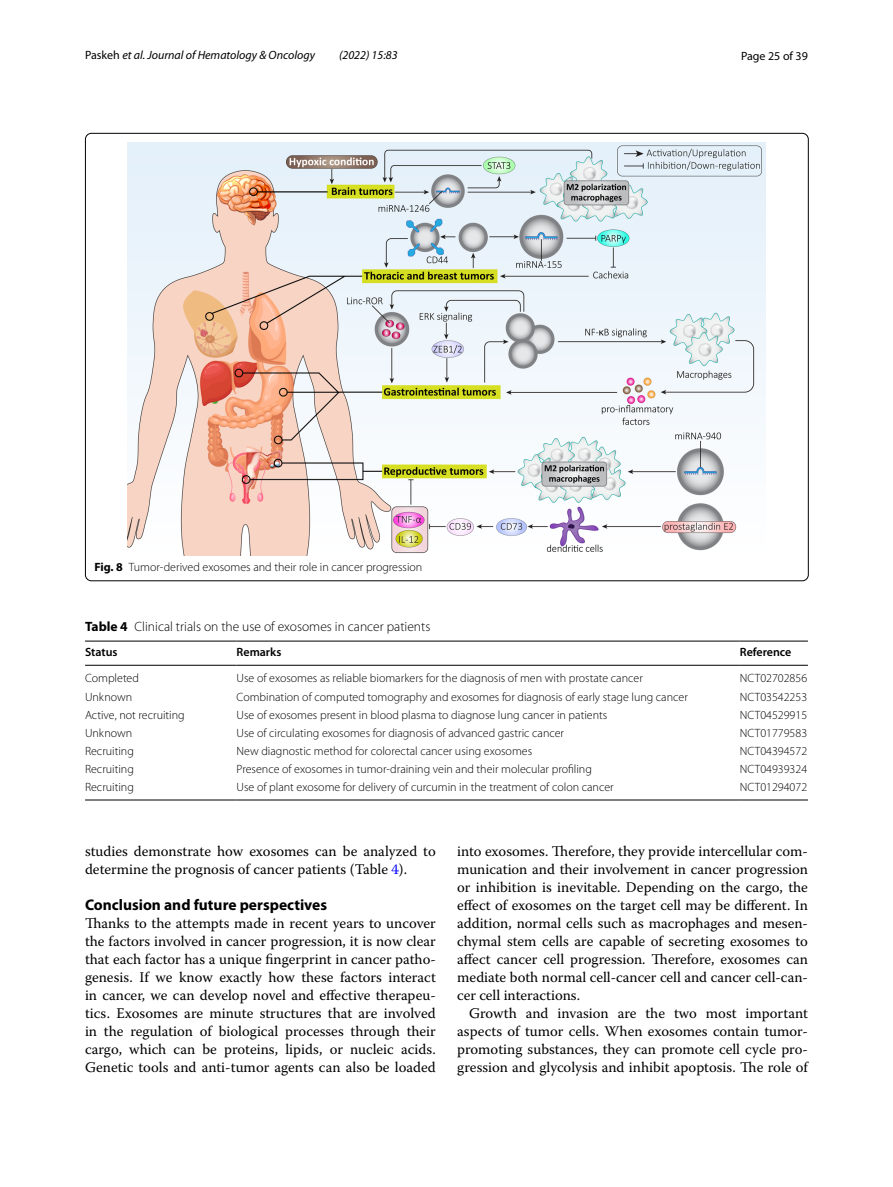
<style>
.page{position:relative;width:893px;height:1187px;background:#fff}
.page>*{position:absolute;margin:0;border:0;box-sizing:border-box;transform-origin:0 0}
.t1{font:700 15.45px "Myriad Pro";color:#000}
.t2{font:14.7px/18px "Warnock Pro";color:#000;text-align:justify}
.t3{font:300 13.5px "Myriad Pro";color:#000}
.t4{font:300 12px "Myriad Pro";color:#000}
.t5{font:italic 12px "Myriad Pro";color:#000}
.t6{font:600 12px "Myriad Pro";color:#000}
.t7{font:12px "Myriad Pro";color:#000}
.s1{font-style:normal}
.s2{font-weight:700}
.s3{color:#00f}
</style>
<div class="page">
<img style="left:128px;top:142px;width:638px;height:414px">
<hr style="left:85px;top:640px;width:152px;height:1px;background:#000">
<hr style="left:85px;top:665px;width:152px;height:1px;background:#000">
<hr style="left:237px;top:640px;width:503px;height:1px;background:#000">
<hr style="left:237px;top:665px;width:503px;height:1px;background:#000">
<hr style="left:740px;top:640px;width:68px;height:1px;background:#000">
<hr style="left:740px;top:665px;width:68px;height:1px;background:#000">
<hr style="left:85px;top:799px;width:152px;height:1px;background:#000">
<hr style="left:237px;top:799px;width:503px;height:1px;background:#000">
<hr style="left:740px;top:799px;width:68px;height:1px;background:#000">
<p class="t5" style="left:85px;top:48px;width:231px"><span class="s1">Paskeh</span> et al. Journal of Hematology &amp; Oncology</p>
<p class="t5" style="left:339px;top:48px;width:60px">(2022) 15:83</p>
<p class="t7" style="left:741px;top:48px;width:68px">Page 25 of 39</p>
<p class="t4" style="left:94px;top:560px;width:329px"><span class="s2">Fig. 8</span> Tumor-derived exosomes and their role in cancer progression</p>
<p class="t3" style="left:85px;top:619px;width:347px"><span class="s2">Table 4</span> Clinical trials on the use of exosomes in cancer patients</p>
<p class="t6" style="left:85px;top:643px;width:34px">Status</p>
<p class="t6" style="left:237px;top:643px;width:46px">Remarks</p>
<p class="t6" style="left:740px;top:643px;width:53px">Reference</p>
<p class="t4" style="left:85px;top:671px;width:55px">Completed</p>
<p class="t4" style="left:237px;top:671px;width:408px">Use of exosomes as reliable biomarkers for the diagnosis of men with prostate cancer</p>
<p class="t4" style="left:740px;top:671px;width:69px">NCT02702856</p>
<p class="t4" style="left:85px;top:690px;width:49px">Unknown</p>
<p class="t4" style="left:237px;top:690px;width:453px">Combination of computed tomography and exosomes for diagnosis of early stage lung cancer</p>
<p class="t4" style="left:740px;top:690px;width:69px">NCT03542253</p>
<p class="t4" style="left:85px;top:708px;width:101px">Active, not recruiting</p>
<p class="t4" style="left:237px;top:708px;width:372px">Use of exosomes present in blood plasma to diagnose lung cancer in patients</p>
<p class="t4" style="left:740px;top:708px;width:69px">NCT04529915</p>
<p class="t4" style="left:85px;top:726px;width:49px">Unknown</p>
<p class="t4" style="left:237px;top:726px;width:329px">Use of circulating exosomes for diagnosis of advanced gastric cancer</p>
<p class="t4" style="left:740px;top:726px;width:69px">NCT01779583</p>
<p class="t4" style="left:85px;top:744px;width:50px">Recruiting</p>
<p class="t4" style="left:237px;top:744px;width:297px">New diagnostic method for colorectal cancer using exosomes</p>
<p class="t4" style="left:740px;top:744px;width:69px">NCT04394572</p>
<p class="t4" style="left:85px;top:762px;width:50px">Recruiting</p>
<p class="t4" style="left:237px;top:762px;width:357px">Presence of exosomes in tumor-draining vein and their molecular profiling</p>
<p class="t4" style="left:740px;top:762px;width:69px">NCT04939324</p>
<p class="t4" style="left:85px;top:780px;width:50px">Recruiting</p>
<p class="t4" style="left:237px;top:780px;width:379px">Use of plant exosome for delivery of curcumin in the treatment of colon cancer</p>
<p class="t4" style="left:740px;top:780px;width:69px">NCT01294072</p>
<p class="t2" style="left:85px;top:841px;width:352px">studies demonstrate how exosomes can be analyzed to determine the prognosis of cancer patients (Table <span class="s3">4</span>).</p>
<p class="t1" style="left:85px;top:894px;width:244px">Conclusion and future perspectives</p>
<p class="t2" style="left:85px;top:913px;width:352px">Thanks to the attempts made in recent years to uncover the factors involved in cancer progression, it is now clear that each factor has a unique fingerprint in cancer patho&shy;genesis. If we know exactly how these factors interact in cancer, we can develop novel and effective therapeu&shy;tics. Exosomes are minute structures that are involved in the regulation of biological processes through their cargo, which can be proteins, lipids, or nucleic acids.<br>Genetic tools and anti-tumor agents can also be loaded</p>
<p class="t2" style="left:457px;top:841px;width:352px">into exosomes. Therefore, they provide intercellular com&shy;munication and their involvement in cancer progression or inhibition is inevitable. Depending on the cargo, the effect of exosomes on the target cell may be different. In addition, normal cells such as macrophages and mesen&shy;chymal stem cells are capable of secreting exosomes to affect cancer cell progression. Therefore, exosomes can mediate both normal cell-cancer cell and cancer cell-can&shy;cer cell interactions.</p>
<p class="t2" style="left:457px;top:1003px;width:352px;text-indent:12px">Growth and invasion are the two most important aspects of tumor cells. When exosomes contain tumor&shy;promoting substances, they can promote cell cycle pro&shy;gression and glycolysis and inhibit apoptosis. The role of</p>
</div>
